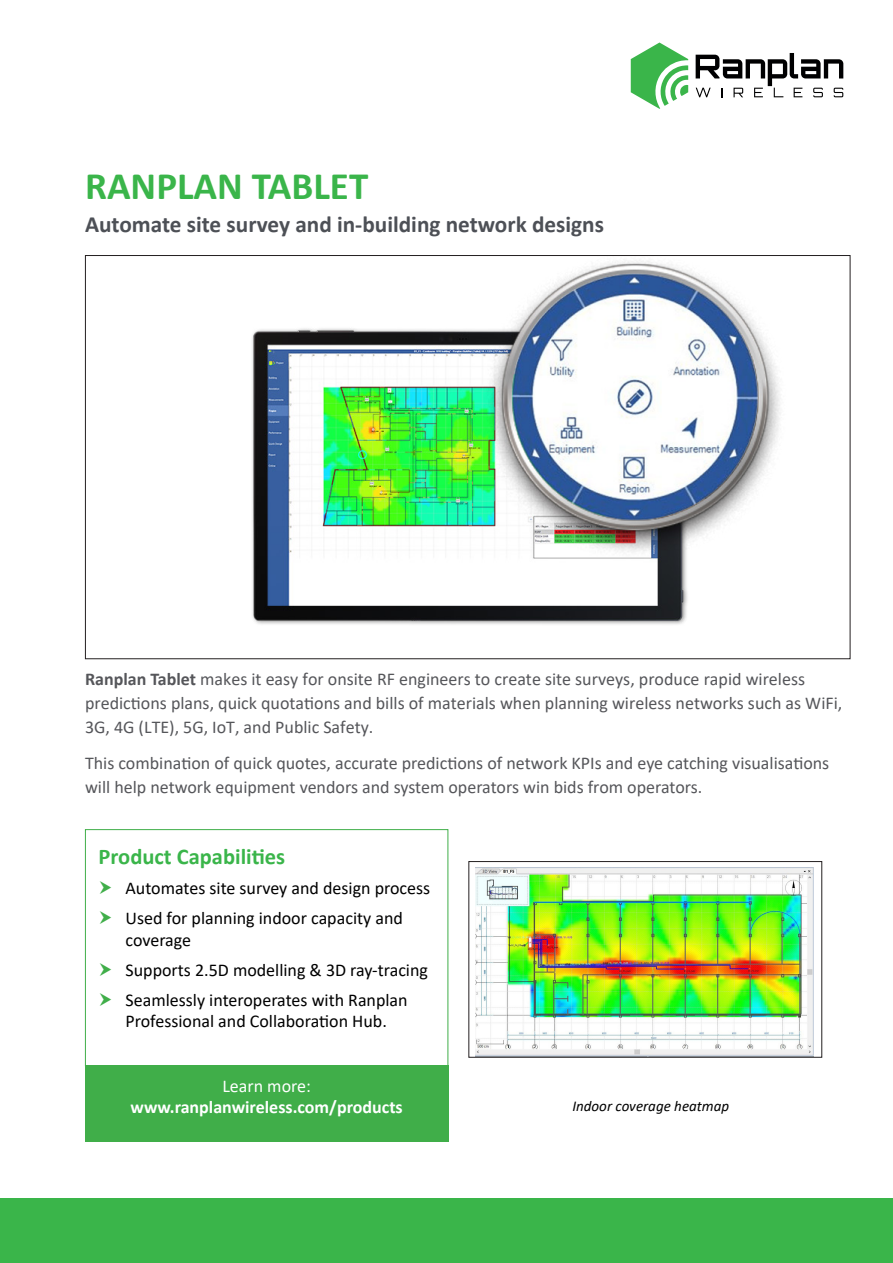
<style>
.page{position:relative;width:893px;height:1263px;background:#fff}
.page>*{position:absolute;margin:0;border:0;box-sizing:border-box;transform-origin:0 0}
.t1{font:700 39px "Calibri";color:#3ab54a}
.t2{font:700 23.25px "Calibri";color:#4d5056}
.t3{font:700 22.5px "Calibri";color:#3ab54a}
.t4{font:18px/24px "Calibri";color:#55565a}
.t5{font:18px/30.2px "Calibri";color:#000001}
.t6{font:700 18px/21.6px "Calibri";color:#fff;text-align:center}
.t7{font:italic 15px "Calibri";color:#000}
.s1{font-weight:700}
.s2{font-weight:400}
</style>
<div class="page">
<div style="left:0;top:1198px;width:893px;height:65px;background:#3ab54a"></div>
<svg style="left:696px;top:53px;width:147px;height:44px"></svg>
<svg style="left:631px;top:43px;width:57px;height:66px"></svg>
<div style="left:85px;top:829px;width:363px;height:237px;border:1px solid #40ae49"></div>
<div style="left:85px;top:1065px;width:363px;height:76px;background:#40ae49"></div>
<img style="left:476px;top:868px;width:338px;height:188px">
<div style="left:468px;top:861px;width:354px;height:197px;border:1px solid #231f20"></div>
<img style="left:252px;top:260px;width:529px;height:365px">
<p class="t1" style="left:85px;top:159px;width:285px">RANPLAN TABLET</p>
<p class="t2" style="left:85px;top:207px;width:520px">Automate site survey and in-building network designs</p>
<p class="t4" style="left:85px;top:667px;width:759px"><span class="s1">Ranplan Tablet</span> makes it easy for onsite RF engineers to create site surveys, produce rapid wireless predictions plans, quick quotations and bills of materials when planning wireless networks such as WiFi,<br>3G, 4G (LTE), 5G, IoT, and Public Safety.</p>
<p class="t4" style="left:85px;top:751px;width:746px">This combination of quick quotes, accurate predictions of network KPIs and eye catching visualisations will help network equipment vendors and system operators win bids from operators.</p>
<p class="t3" style="left:99px;top:840px;width:188px">Product Capabilities</p>
<p class="t5" style="left:126px;top:872px;width:306px">Automates site survey and design process<br>Used for planning indoor capacity and</p>
<p class="t5" style="left:126px;top:924px;width:304px">coverage<br>Supports 2.5D modelling &amp; 3D ray-tracing<br>Seamlessly interoperates with Ranplan</p>
<p class="t5" style="left:126px;top:1006px;width:263px">Professional and Collaboration Hub.</p>
<p class="t6" style="left:131px;top:1074px;width:274px"><span class="s2">Learn more: </span>www.ranplanwireless.com/products</p>
<p class="t7" style="left:572px;top:1095px;width:158px">Indoor coverage heatmap</p>
</div>
